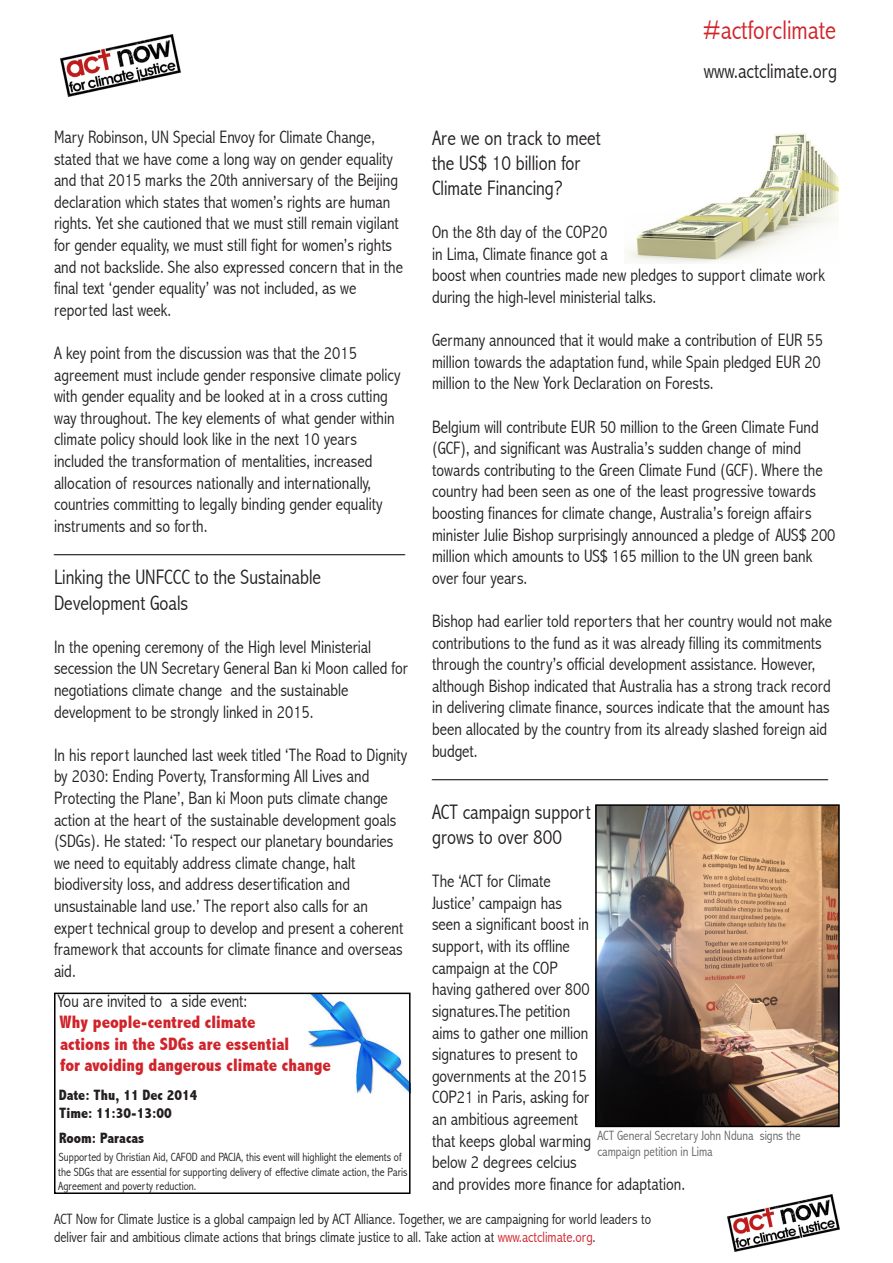
<style>
.page{position:relative;width:893px;height:1263px;background:#fff}
.page>*{position:absolute;margin:0;border:0;box-sizing:border-box;transform-origin:0 0}
.t1{font:300 condensed 27px "Abadi";color:#d1232a}
.In_text_heading{font:300 condensed 21px "Abadi";color:#231f20}
.Body_text{font:300 condensed 18px/21.6px "Abadi";color:#231f20}
.t2{font:800 condensed 18px "Abadi";color:#d1232a}
.t3{font:300 condensed 15px "Abadi";color:#231f20}
.t4{font:800 condensed 15px "Abadi";color:#231f20}
.t5{font:300 condensed 13.5px "Abadi";color:#636366}
.t6{font:300 condensed 12px "Abadi";color:#231f20}
.s1{color:#d1232a}
</style>
<div class="page">
<img style="left:308px;top:995px;width:100px;height:98px">
<img style="left:61px;top:35px;width:120px;height:61px">
<div style="left:54px;top:992px;width:357px;height:202px;border:2px solid #000"></div>
<img style="left:727px;top:1194px;width:112px;height:57px">
<img style="left:625px;top:133px;width:214px;height:130px">
<img style="left:598px;top:807px;width:239px;height:317px">
<div style="left:595px;top:804px;width:245px;height:323px;border:2px solid #000"></div>
<p class="t1" style="left:703px;top:14px;width:135px">#actforclimate</p>
<p class="Body_text" style="left:54px;top:126px;width:322px">Mary Robinson, UN Special Envoy for Climate Change,</p>
<p class="Body_text" style="left:54px;top:148px;width:350px">stated that we have come a long way on gender equality and that 2015 marks the 20th anniversary of the Beijing declaration which states that women’s rights are human rights. Yet she cautioned that we must still remain vigilant for gender equality, we must still fight for women’s rights and not backslide. She also expressed concern that in the final text ‘gender equality’ was not included, as we</p>
<p class="Body_text" style="left:54px;top:299px;width:119px">reported last week.</p>
<p class="Body_text" style="left:54px;top:342px;width:304px">A key point from the discussion was that the 2015</p>
<p class="Body_text" style="left:54px;top:364px;width:348px">agreement must include gender responsive climate policy with gender equality and be looked at in a cross cutting way throughout. The key elements of what gender within climate policy should look like in the next 10 years</p>
<p class="Body_text" style="left:54px;top:450px;width:320px">included the transformation of mentalities, increased</p>
<p class="Body_text" style="left:54px;top:472px;width:330px">allocation of resources nationally and internationally, countries committing to legally binding gender equality instruments and so forth.</p>
<p class="Body_text" style="left:54px;top:537px;width:352px">_______________________________________</p>
<p class="In_text_heading" style="left:54px;top:565px;width:269px">Linking the UNFCCC to the Sustainable</p>
<p class="In_text_heading" style="left:54px;top:590px;width:136px">Development Goals</p>
<p class="Body_text" style="left:54px;top:636px;width:355px">In the opening ceremony of the High level Ministerial secession the UN Secretary General Ban ki Moon called for negotiations climate change and the sustainable</p>
<p class="Body_text" style="left:54px;top:701px;width:261px">development to be strongly linked in 2015.</p>
<p class="Body_text" style="left:54px;top:744px;width:355px">In his report launched last week titled ‘The Road to Dignity by 2030: Ending Poverty, Transforming All Lives and</p>
<p class="Body_text" style="left:54px;top:787px;width:344px">Protecting the Plane’, Ban ki Moon puts climate change action at the heart of the sustainable development goals (SDGs). He stated: ‘To respect our planetary boundaries we need to equitably address climate change, halt</p>
<p class="Body_text" style="left:54px;top:874px;width:298px">biodiversity loss, and address desertification and</p>
<p class="Body_text" style="left:54px;top:895px;width:351px">unsustainable land use.’ The report also calls for an expert technical group to develop and present a coherent framework that accounts for climate finance and overseas aid.</p>
<p class="Body_text" style="left:58px;top:990px;width:191px">You are invited to a side event:</p>
<p class="t2" style="left:60px;top:1012px;width:198px">Why people-centred climate</p>
<p class="t2" style="left:60px;top:1033px;width:231px">actions in the SDGs are essential</p>
<p class="t2" style="left:60px;top:1055px;width:272px">for avoiding dangerous climate change</p>
<p class="t4" style="left:59px;top:1086px;width:140px">Date: Thu, 11 Dec 2014</p>
<p class="t4" style="left:59px;top:1104px;width:114px">Time: 11:30-13:00</p>
<p class="t4" style="left:59px;top:1130px;width:86px">Room: Paracas</p>
<p class="t6" style="left:59px;top:1150px;width:344px">Supported by Christian Aid, CAFOD and PACJA, this event will highlight the elements of</p>
<p class="t6" style="left:58px;top:1165px;width:351px">the SDGs that are essential for supporting delivery of effective climate action, the Paris</p>
<p class="t6" style="left:58px;top:1179px;width:140px">Agreement and poverty reduction.</p>
<p class="In_text_heading" style="left:704px;top:59px;width:135px">www.actclimate.org</p>
<p class="In_text_heading" style="left:432px;top:125px;width:170px">Are we on track to meet</p>
<p class="In_text_heading" style="left:432px;top:151px;width:150px">the US$ 10 billion for</p>
<p class="In_text_heading" style="left:432px;top:176px;width:132px">Climate Financing?</p>
<p class="Body_text" style="left:432px;top:221px;width:177px">On the 8th day of the COP20</p>
<p class="Body_text" style="left:432px;top:243px;width:177px">in Lima, Climate finance got a</p>
<p class="Body_text" style="left:432px;top:265px;width:395px">boost when countries made new pledges to support climate work during the high-level ministerial talks.</p>
<p class="Body_text" style="left:432px;top:329px;width:392px;text-align:justify">Germany announced that it would make a contribution of EUR 55 million towards the adaptation fund, while Spain pledged EUR 20 million to the New York Declaration on Forests.</p>
<p class="Body_text" style="left:432px;top:416px;width:405px">Belgium will contribute EUR 50 million to the Green Climate Fund (GCF), and significant was Australia’s sudden change of mind towards contributing to the Green Climate Fund (GCF). Where the country had been seen as one of the least progressive towards boosting finances for climate change, Australia’s foreign affairs minister Julie Bishop surprisingly announced a pledge of AUS$ 200 million which amounts to US$ 165 million to the UN green bank over four years.</p>
<p class="Body_text" style="left:432px;top:610px;width:402px">Bishop had earlier told reporters that her country would not make contributions to the fund as it was already filling its commitments through the country’s official development assistance. However, although Bishop indicated that Australia has a strong track record in delivering climate finance, sources indicate that the amount has been allocated by the country from its already slashed foreign aid budget.</p>
<p class="Body_text" style="left:432px;top:761px;width:397px">____________________________________________</p>
<p class="In_text_heading" style="left:432px;top:800px;width:160px">ACT campaign support</p>
<p class="In_text_heading" style="left:432px;top:825px;width:132px">grows to over 800</p>
<p class="Body_text" style="left:432px;top:870px;width:120px">The ‘ACT for Climate</p>
<p class="Body_text" style="left:432px;top:892px;width:132px">Justice’ campaign has</p>
<p class="Body_text" style="left:432px;top:914px;width:158px">seen a significant boost in</p>
<p class="Body_text" style="left:432px;top:935px;width:139px">support, with its offline</p>
<p class="Body_text" style="left:432px;top:957px;width:127px">campaign at the COP</p>
<p class="Body_text" style="left:432px;top:978px;width:159px">having gathered over 800</p>
<p class="Body_text" style="left:432px;top:1000px;width:140px">signatures.The petition</p>
<p class="Body_text" style="left:432px;top:1022px;width:158px">aims to gather one million</p>
<p class="Body_text" style="left:432px;top:1043px;width:147px">signatures to present to</p>
<p class="Body_text" style="left:432px;top:1065px;width:156px">governments at the 2015</p>
<p class="Body_text" style="left:432px;top:1086px;width:159px">COP21 in Paris, asking for</p>
<p class="Body_text" style="left:432px;top:1108px;width:148px">an ambitious agreement</p>
<p class="Body_text" style="left:432px;top:1130px;width:161px">that keeps global warming</p>
<p class="Body_text" style="left:432px;top:1151px;width:146px">below 2 degrees celcius</p>
<p class="Body_text" style="left:432px;top:1173px;width:255px">and provides more finance for adaptation.</p>
<p class="t5" style="left:597px;top:1128px;width:205px">ACT General Secretary John Nduna signs the</p>
<p class="t5" style="left:597px;top:1144px;width:117px">campaign petition in Lima</p>
<p class="t3" style="left:54px;top:1210px;width:599px">ACT Now for Climate Justice is a global campaign led by ACT Alliance. Together, we are campaigning for world leaders to</p>
<p class="t3" style="left:54px;top:1228px;width:543px">deliver fair and ambitious climate actions that brings climate justice to all. Take action at <span class="s1">www.actclimate.org</span>.</p>
</div>
